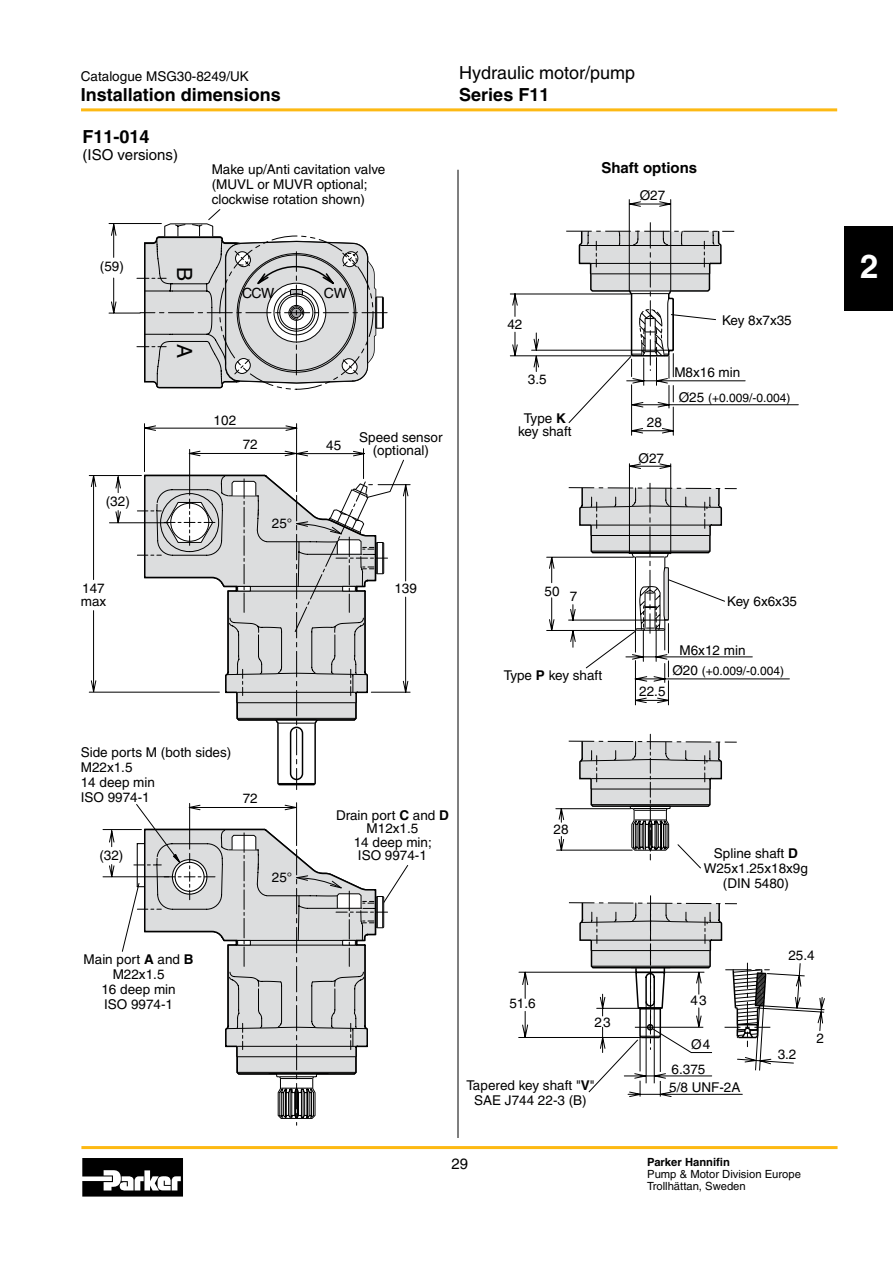
<style>
.page{position:relative;width:893px;height:1263px;background:#fff}
.page>*{position:absolute;margin:0;border:0;box-sizing:border-box;transform-origin:0 0}
.t1{font:700 33px "Helvetica";color:#fff}
.t2{font:21px "Helvetica";color:#000}
.t3{font:700 18px "Helvetica";color:#000}
.t4{font:18px "Helvetica";color:#000}
.t5{font:15px "Helvetica";color:#000}
.t6{font:700 15px "Helvetica";color:#000}
.t7{font:14.1px "Helvetica";color:#000}
.t8{font:13.5px/15px "Helvetica";color:#000;text-align:center}
.t9{font:12px "Helvetica";color:#000}
.t10{font:11.25px/12px "Helvetica";color:#000}
.t11{font:700 11.25px "Helvetica";color:#000}
.s1{font-weight:700}
.s2{font-size:13.5px}
</style>
<div class="page">
<hr style="left:81px;top:108px;width:756px;height:3px;background:#fdb913">
<hr style="left:81px;top:1146px;width:756px;height:3px;background:#fdb913">
<svg style="left:82px;top:1158px;width:101px;height:38px"></svg>
<div style="left:845px;top:226px;width:48px;height:84px;background:#000"></div>
<svg style="left:457px;top:314px;width:109px;height:219px"></svg>
<svg style="left:578px;top:199px;width:221px;height:207px"></svg>
<svg style="left:555px;top:808px;width:11px;height:43px"></svg>
<svg style="left:566px;top:231px;width:171px;height:665px"></svg>
<svg style="left:518px;top:896px;width:307px;height:201px"></svg>
<svg style="left:103px;top:802px;width:305px;height:323px"></svg>
<svg style="left:109px;top:209px;width:302px;height:581px"></svg>
<svg style="left:546px;top:463px;width:244px;height:242px"></svg>
<svg style="left:568px;top:483px;width:169px;height:185px"></svg>
<hr style="left:629px;top:553px;width:42px;height:1px;background:#000">
<hr style="left:458px;top:170px;width:1px;height:968px;background:#000">
<p class="t8" style="left:81px;top:69px;width:170px">Catalogue MSG30-8249/UK</p>
<h3 class="t3" style="left:81px;top:84px;width:202px">Installation dimensions</h3>
<h3 class="t4" style="left:459px;top:63px;width:177px">Hydraulic motor/pump</h3>
<h3 class="t3" style="left:459px;top:84px;width:92px">Series F11</h3>
<h3 class="t3" style="left:83px;top:126px;width:69px">F11-014</h3>
<p class="t5" style="left:83px;top:146px;width:97px">(ISO versions)</p>
<p class="t8" style="left:212px;top:162px;width:175px">Make up/Anti cavitation valve</p>
<p class="t6" style="left:601px;top:159px;width:97px">Shaft options</p>
<p class="t8" style="left:212px;top:177px;width:158px;text-align:left">(MUVL or MUVR optional; clockwise rotation shown)</p>
<p class="t8" style="left:640px;top:187px;width:27px">Ø27</p>
<p class="t8" style="left:100px;top:259px;width:26px">(59)</p>
<p class="t8" style="left:106px;top:494px;width:26px">(32)</p>
<h2 class="t2" style="left:197px;top:267px;width:16px;rotate:90deg">B</h2>
<h2 class="t2" style="left:197px;top:344px;width:16px;rotate:90deg">A</h2>
<p class="t7" style="left:242px;top:284px;width:34px">CCW</p>
<p class="t7" style="left:324px;top:285px;width:25px">CW</p>
<p class="t8" style="left:214px;top:413px;width:24px">102</p>
<p class="t8" style="left:243px;top:437px;width:17px">72</p>
<p class="t8" style="left:326px;top:438px;width:17px">45</p>
<p class="t8" style="left:359px;top:430px;width:85px;line-height:13.5px">Speed sensor (optional)</p>
<p class="t8" style="left:272px;top:515px;width:22px">25°</p>
<p class="t8" style="left:507px;top:317px;width:17px">42</p>
<p class="t8" style="left:528px;top:371px;width:20px">3.5</p>
<p class="t8" style="left:518px;top:411px;width:55px;line-height:13.5px">Type <span class="s1">K </span>key shaft</p>
<p class="t8" style="left:722px;top:313px;width:71px">Key 8x7x35</p>
<p class="t8" style="left:647px;top:415px;width:17px">28</p>
<p class="t8" style="left:639px;top:450px;width:27px">Ø27</p>
<p class="t8" style="left:674px;top:364px;width:68px">M8x16 min</p>
<p class="t9" style="left:679px;top:390px;width:113px"><span class="s2">Ø25</span> (+0.009/-0.004)</p>
<p class="t8" style="left:82px;top:580px;width:24px">147</p>
<p class="t8" style="left:394px;top:581px;width:24px">139</p>
<p class="t8" style="left:81px;top:594px;width:27px">max</p>
<p class="t8" style="left:81px;top:745px;width:152px;text-align:left">Side ports M (both sides)<br>M22x1.5<br>14 deep min<br>ISO 9974-1</p>
<p class="t8" style="left:243px;top:791px;width:17px">72</p>
<p class="t8" style="left:99px;top:848px;width:26px">(32)</p>
<p class="t8" style="left:272px;top:869px;width:22px">25°</p>
<p class="t8" style="left:336px;top:808px;width:114px;line-height:13.5px">Drain port <span class="s1">C</span> and <span class="s1">D<br></span>M12x1.5<br>14 deep min;<br>ISO 9974-1</p>
<p class="t8" style="left:544px;top:583px;width:34px">50 7</p>
<p class="t8" style="left:504px;top:668px;width:100px">Type <span class="s1">P</span> key shaft</p>
<p class="t8" style="left:554px;top:821px;width:17px">28</p>
<p class="t8" style="left:84px;top:952px;width:112px">Main port <span class="s1">A</span> and <span class="s1">B<br></span>M22x1.5<br>16 deep min<br>ISO 9974-1</p>
<p class="t8" style="left:509px;top:996px;width:28px">51.6</p>
<p class="t8" style="left:594px;top:1014px;width:18px">23</p>
<p class="t8" style="left:466px;top:1077px;width:130px">Tapered key shaft "<span class="s1">V</span>"<br>SAE J744 22-3 (B)</p>
<p class="t8" style="left:727px;top:593px;width:71px">Key 6x6x35</p>
<p class="t8" style="left:679px;top:642px;width:68px">M6x12 min</p>
<p class="t9" style="left:672px;top:663px;width:113px"><span class="s2">Ø20</span> (+0.009/-0.004)</p>
<p class="t8" style="left:639px;top:683px;width:28px">22.5</p>
<p class="t8" style="left:704px;top:845px;width:106px">Spline shaft <span class="s1">D<br></span>W25x1.25x18x9g (DIN 5480)</p>
<p class="t8" style="left:690px;top:993px;width:18px">43</p>
<p class="t8" style="left:788px;top:948px;width:28px">25.4</p>
<p class="t8" style="left:691px;top:1037px;width:21px">Ø4</p>
<p class="t8" style="left:669px;top:1079px;width:73px">5/8 UNF-2A</p>
<p class="t8" style="left:672px;top:1061px;width:35px">6.375</p>
<p class="t8" style="left:778px;top:1046px;width:20px">3.2</p>
<p class="t8" style="left:817px;top:1030px;width:9px">2</p>
<p class="t5" style="left:451px;top:1155px;width:18px">29</p>
<p class="t11" style="left:647px;top:1155px;width:84px">Parker Hannifin</p>
<p class="t10" style="left:647px;top:1168px;width:155px">Pump &amp; Motor Division Europe<br>Trollhättan, Sweden</p>
<h1 class="t1" style="left:860px;top:246px;width:20px">2</h1>
</div>
